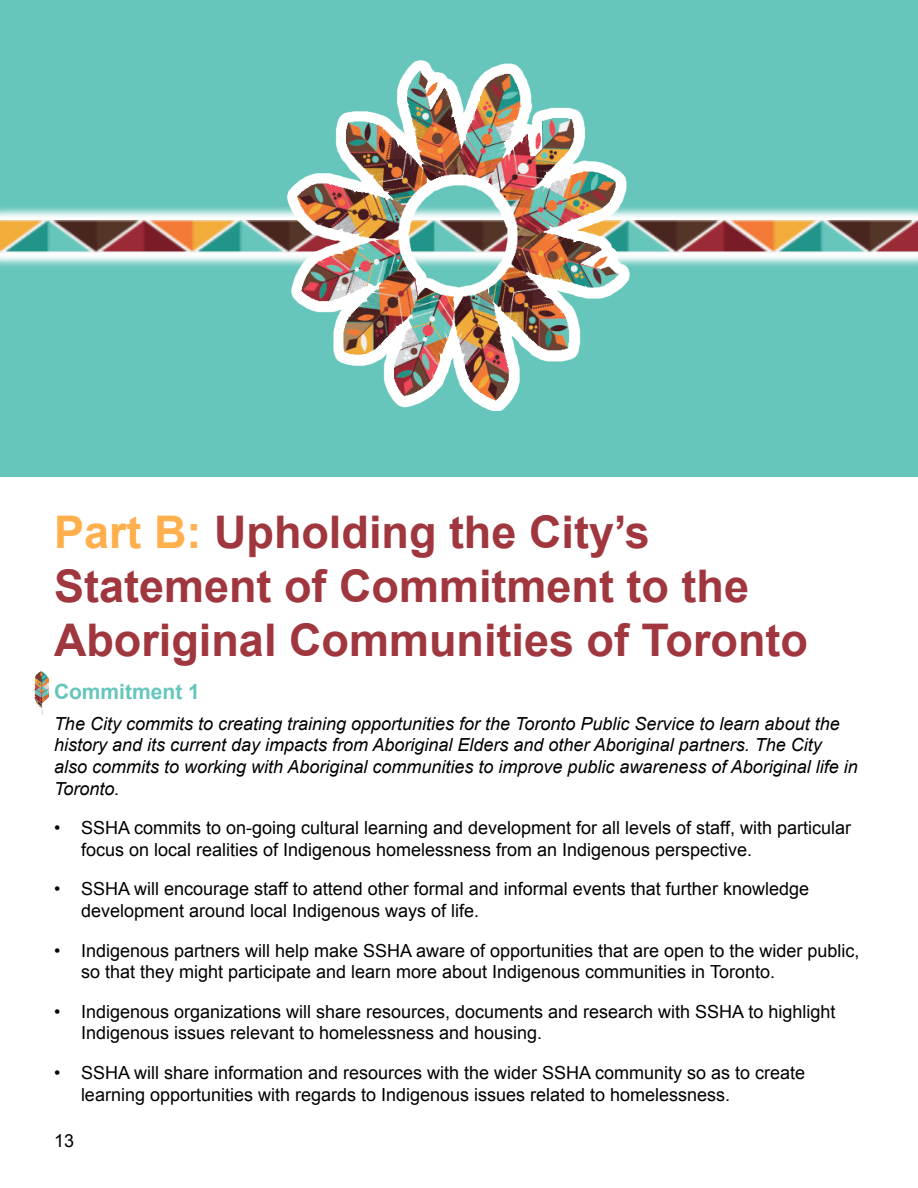
<style>
.page{position:relative;width:918px;height:1188px;background:#fff}
.page>*{position:absolute;margin:0;border:0;box-sizing:border-box;transform-origin:0 0}
.t1{font:700 45px/54px "Arial";color:#a0363e}
.t2{font:700 21px "Arial";color:#66c6bb}
.t3{font:18px/21.6px "Arial";color:#000}
.t4{font:italic 18px/21.6px "Arial";color:#000}
.s1{color:#ffaf4c}
</style>
<div class="page">
<div style="left:0;top:0;width:918px;height:477px;background:#66c6bb"></div>
<svg style="left:0;top:207px;width:918px;height:59px;background:#c5e6e2"></svg>
<img style="left:0;top:221px;width:918px;height:31px">
<img style="left:283px;top:60px;width:351px;height:351px">
<img style="left:35px;top:671px;width:14px;height:43px">
<h2 class="t1" style="left:54px;top:507px;width:756px"><span class="s1">Part B:</span> Upholding the City’s<br>Statement of Commitment to the<br>Aboriginal Communities of Toronto</h2>
<h3 class="t2" style="left:54px;top:678px;width:147px">Commitment 1</h3>
<p class="t4" style="left:54px;top:713px;width:805px">The City commits to creating training opportunities for the Toronto Public Service to learn about the history and its current day impacts from Aboriginal Elders and other Aboriginal partners. The City also commits to working with Aboriginal communities to improve public awareness of Aboriginal life in Toronto.</p>
<p class="t3" style="left:81px;top:817px;width:772px;text-indent:-27px">• SSHA commits to on-going cultural learning and development for all levels of staff, with particular focus on local realities of Indigenous homelessness from an Indigenous perspective.</p>
<p class="t3" style="left:81px;top:878px;width:730px;text-indent:-27px">• SSHA will encourage staff to attend other formal and informal events that further knowledge development around local Indigenous ways of life.</p>
<p class="t3" style="left:81px;top:940px;width:780px;text-indent:-27px">• Indigenous partners will help make SSHA aware of opportunities that are open to the wider public, so that they might participate and learn more about Indigenous communities in Toronto.</p>
<p class="t3" style="left:81px;top:1001px;width:756px;text-indent:-27px">• Indigenous organizations will share resources, documents and research with SSHA to highlight<br>Indigenous issues relevant to homelessness and housing.</p>
<p class="t3" style="left:81px;top:1062px;width:726px;text-indent:-27px">• SSHA will share information and resources with the wider SSHA community so as to create learning opportunities with regards to Indigenous issues related to homelessness.</p>
<p class="t3" style="left:54px;top:1130px;width:22px">13</p>
</div>
